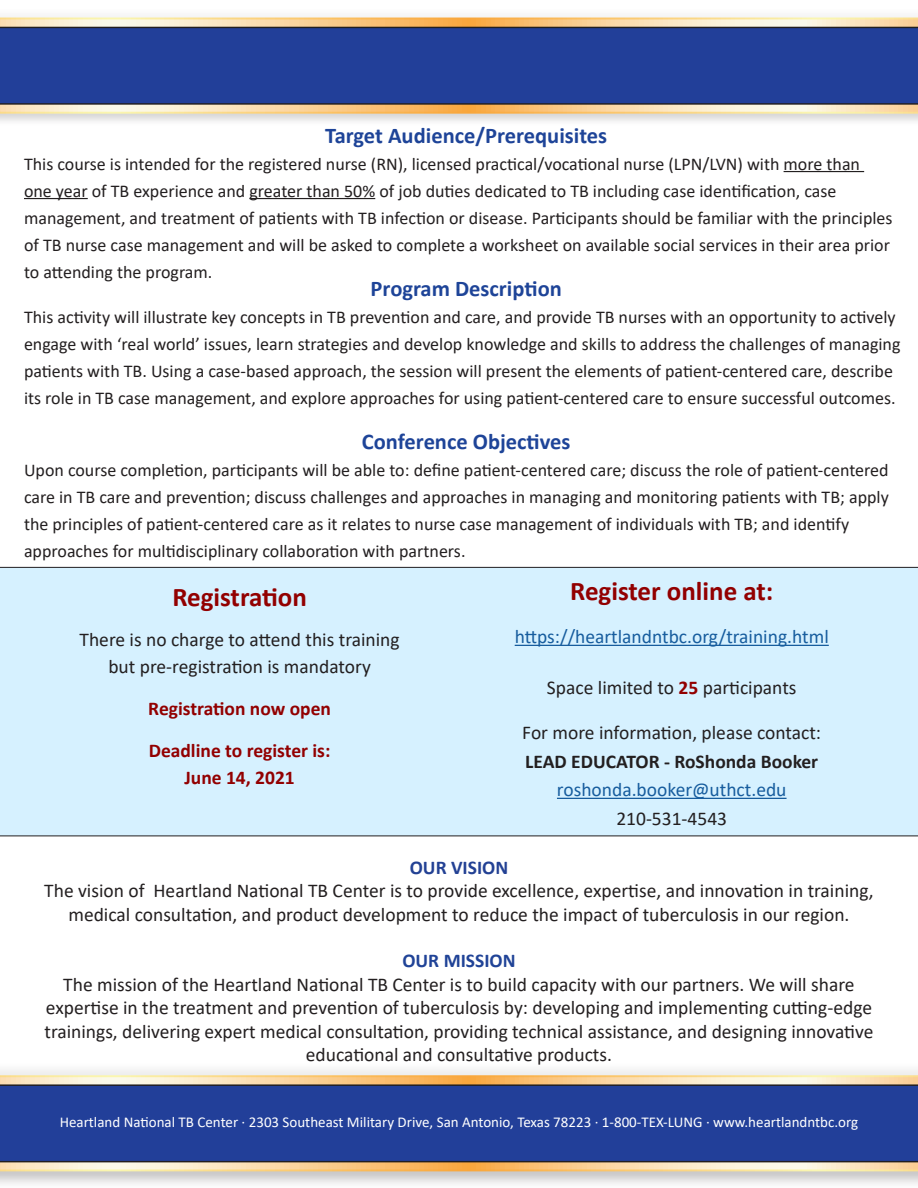
<style>
.page{position:relative;width:918px;height:1188px;background:#fff}
.page>*{position:absolute;margin:0;border:0;box-sizing:border-box;transform-origin:0 0}
.t1{font:700 27px "Calibri";color:#920000}
.t2{font:700 22.5px "Calibri";color:#1e4498}
.t3{font:19.5px/23.4px "Calibri";color:#231f20;text-align:center}
.t4{font:19.5px "Calibri";color:#175d9e}
.t5{font:700 19.5px "Calibri";color:#920000}
.t6{font:700 19.5px "Calibri";color:#231f20}
.t7{font:700 19.5px "Calibri";color:#204397}
.t8{font:700 19.5px "Calibri";color:#234194}
.t9{font:18px/27px "Calibri";color:#231f20}
.t10{font:15px "Calibri";color:#fff}
.s1{font-weight:700;color:#920000}
</style>
<div class="page">
<div style="left:0;top:567px;width:918px;height:269px;background:#d6f1ff"></div>
<hr style="left:515px;top:645px;width:314px;height:1px;background:#175d9e">
<hr style="left:557px;top:798px;width:230px;height:1px;background:#175d9e">
<div style="left:0;top:7px;width:918px;height:120px;background:#231f20;opacity:.75"></div>
<svg style="left:0;top:18px;width:918px;height:96px;background:#f7d6a1"></svg>
<div style="left:0;top:27px;width:918px;height:78px;background:#223f99"></div>
<div style="left:0;top:1061px;width:918px;height:127px;background:#231f20;opacity:.75"></div>
<svg style="left:0;top:1075px;width:918px;height:96px;background:#f6d5a0"></svg>
<div style="left:0;top:1084px;width:918px;height:78px;background:#223f99"></div>
<hr style="left:784px;top:171px;width:80px;height:1px;background:#231f20">
<hr style="left:24px;top:198px;width:64px;height:1px;background:#231f20">
<hr style="left:249px;top:198px;width:126px;height:1px;background:#231f20">
<p class="t2" style="left:325px;top:119px;width:284px">Target Audience/Prerequisites</p>
<p class="t9" style="left:24px;top:150px;width:870px">This course is intended for the registered nurse (RN), licensed practical/vocational nurse (LPN/LVN) with more than<br>one year of TB experience and greater than 50% of job duties dedicated to TB including case identification, case management, and treatment of patients with TB infection or disease. Participants should be familiar with the principles of TB nurse case management and will be asked to complete a worksheet on available social services in their area prior to attending the program.</p>
<p class="t2" style="left:371px;top:272px;width:193px">Program Description</p>
<p class="t9" style="left:24px;top:303px;width:878px">This activity will illustrate key concepts in TB prevention and care, and provide TB nurses with an opportunity to actively engage with ‘real world’ issues, learn strategies and develop knowledge and skills to address the challenges of managing patients with TB. Using a case-based approach, the session will present the elements of patient-centered care, describe its role in TB case management, and explore approaches for using patient-centered care to ensure successful outcomes.</p>
<p class="t2" style="left:362px;top:425px;width:210px">Conference Objectives</p>
<p class="t9" style="left:24px;top:456px;width:866px">Upon course completion, participants will be able to: define patient-centered care; discuss the role of patient-centered care in TB care and prevention; discuss challenges and approaches in managing and monitoring patients with TB; apply the principles of patient-centered care as it relates to nurse case management of individuals with TB; and identify approaches for multidisciplinary collaboration with partners.</p>
<p class="t1" style="left:172px;top:578px;width:136px">Registration</p>
<p class="t3" style="left:80px;top:627px;width:322px">There is no charge to attend this training</p>
<p class="t3" style="left:108px;top:655px;width:264px">but pre-registration is mandatory</p>
<p class="t5" style="left:148px;top:695px;width:184px">Registration now open</p>
<p class="t5" style="left:149px;top:737px;width:183px">Deadline to register is:</p>
<p class="t5" style="left:184px;top:764px;width:112px">June 14, 2021</p>
<p class="t1" style="left:570px;top:572px;width:204px">Register online at:</p>
<p class="t4" style="left:515px;top:623px;width:316px">https://heartlandntbc.org/training.html</p>
<p class="t3" style="left:547px;top:675px;width:251px">Space limited to <span class="s1">25</span> participants</p>
<p class="t3" style="left:522px;top:720px;width:300px">For more information, please contact:</p>
<p class="t6" style="left:525px;top:747px;width:294px">LEAD EDUCATOR - RoShonda Booker</p>
<p class="t4" style="left:557px;top:776px;width:231px">roshonda.booker@uthct.edu</p>
<p class="t3" style="left:616px;top:806px;width:112px">210-531-4543</p>
<p class="t8" style="left:410px;top:854px;width:100px">OUR VISION</p>
<p class="t3" style="left:44px;top:879px;width:831px">The vision of Heartland National TB Center is to provide excellence, expertise, and innovation in training, medical consultation, and product development to reduce the impact of tuberculosis in our region.</p>
<p class="t7" style="left:402px;top:947px;width:115px">OUR MISSION</p>
<p class="t3" style="left:45px;top:972px;width:830px">The mission of the Heartland National TB Center is to build capacity with our partners. We will share expertise in the treatment and prevention of tuberculosis by: developing and implementing cutting-edge trainings, delivering expert medical consultation, providing technical assistance, and designing innovative educational and consultative products.</p>
<p class="t10" style="left:60px;top:1111px;width:800px">Heartland National TB Center · 2303 Southeast Military Drive, San Antonio, Texas 78223 · 1-800-TEX-LUNG · www.heartlandntbc.org</p>
</div>
